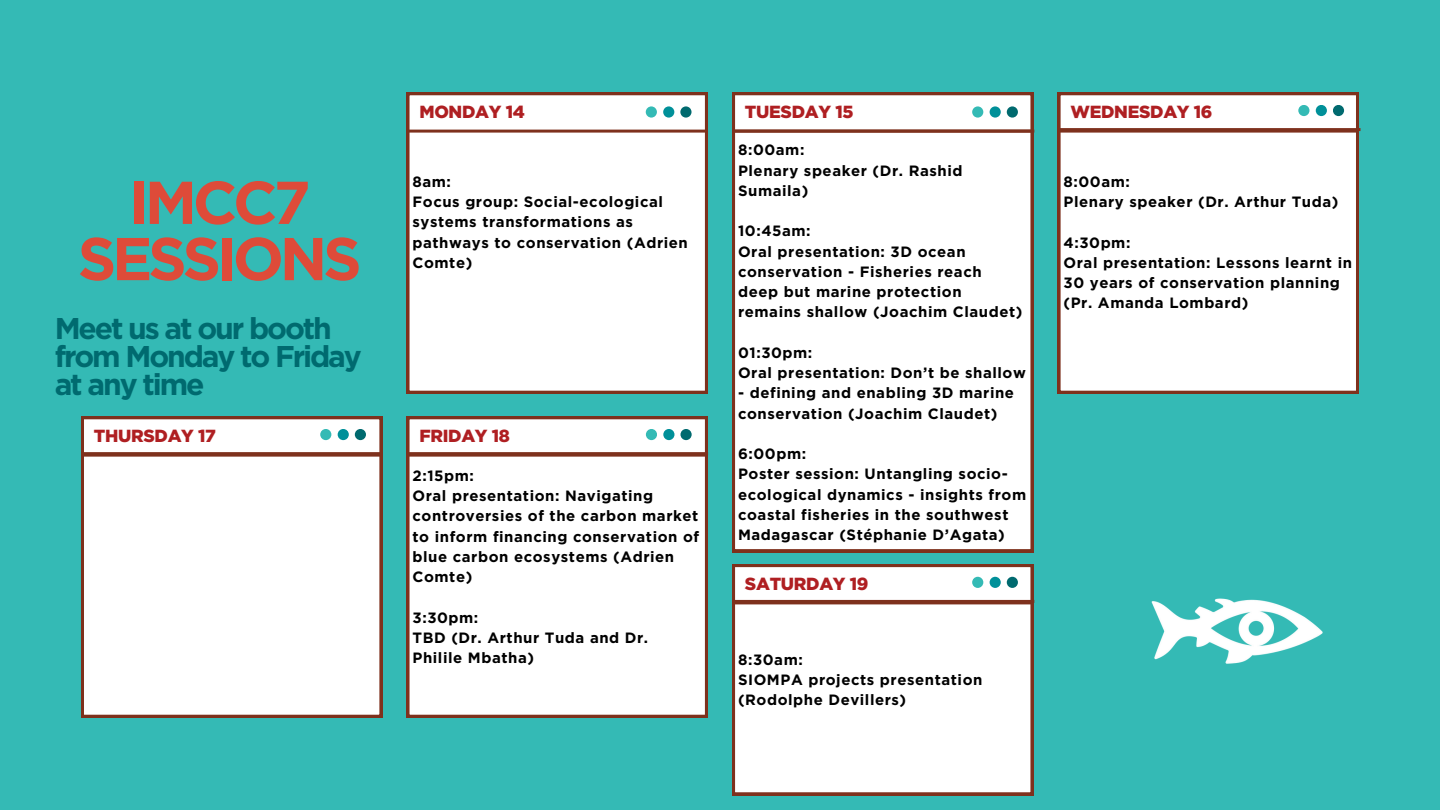
<style>
.page{position:relative;width:1440px;height:810px;background:#34bab5}
.page>*{position:absolute;margin:0;border:0;box-sizing:border-box;transform-origin:0 0}
.t1{font:700 60.3px/56.2px "Gotham";letter-spacing:-.07em;color:#de4b39;text-align:center}
.t2{font:700 30px/27.8px "Gotham";letter-spacing:-.07em;color:#006a6f}
.t3{font:900 17.5px "Gotham";letter-spacing:-.02em;color:#af1f22}
.t4{font:700 14.9px/20.2px "Gotham";letter-spacing:.04em;color:#000}
</style>
<div class="page">
<div style="left:81px;top:416px;width:301px;height:302px;background:#fff"></div>
<div style="left:407px;top:416px;width:301px;height:302px;background:#fff"></div>
<hr style="left:81px;top:454px;width:301px;height:3px;background:#7e311d">
<hr style="left:407px;top:454px;width:301px;height:3px;background:#7e311d">
<div style="left:407px;top:92px;width:301px;height:302px;background:#fff"></div>
<div style="left:732px;top:92px;width:301px;height:460px;background:#fff"></div>
<div style="left:1058px;top:92px;width:301px;height:302px;background:#fff"></div>
<hr style="left:407px;top:130px;width:301px;height:3px;background:#7e311d">
<div style="left:646px;top:106px;width:11px;height:12px;background:#34bab5;border-radius:50%"></div>
<div style="left:663px;top:106px;width:11px;height:12px;background:#009099;border-radius:50%"></div>
<svg style="left:680px;top:106px;width:12px;height:12px"></svg>
<div style="left:732px;top:564px;width:301px;height:231px;background:#fff"></div>
<hr style="left:732px;top:601px;width:301px;height:3px;background:#7e311d">
<hr style="left:732px;top:130px;width:301px;height:3px;background:#7e311d">
<hr style="left:1058px;top:130px;width:301px;height:3px;background:#7e311d">
<hr style="left:733px;top:130px;width:301px;height:3px;background:#7e311d">
<div style="left:972px;top:106px;width:11px;height:12px;background:#34bab5;border-radius:50%"></div>
<div style="left:990px;top:106px;width:11px;height:12px;background:#009099;border-radius:50%"></div>
<div style="left:1007px;top:106px;width:11px;height:12px;background:#006a6f;border-radius:50%"></div>
<hr style="left:1059px;top:128px;width:301px;height:3px;background:#7e311d">
<div style="left:1298px;top:105px;width:11px;height:11px;background:#34bab5;border-radius:50%"></div>
<div style="left:1316px;top:105px;width:11px;height:11px;background:#009099;border-radius:50%"></div>
<div style="left:1333px;top:105px;width:11px;height:11px;background:#006a6f;border-radius:50%"></div>
<hr style="left:733px;top:600px;width:301px;height:3px;background:#7e311d">
<div style="left:972px;top:577px;width:11px;height:11px;background:#34bab5;border-radius:50%"></div>
<div style="left:990px;top:577px;width:11px;height:11px;background:#009099;border-radius:50%"></div>
<div style="left:1007px;top:577px;width:11px;height:11px;background:#006a6f;border-radius:50%"></div>
<hr style="left:407px;top:452px;width:301px;height:3px;background:#7e311d">
<div style="left:646px;top:429px;width:11px;height:11px;background:#34bab5;border-radius:50%"></div>
<div style="left:663px;top:429px;width:11px;height:11px;background:#009099;border-radius:50%"></div>
<div style="left:680px;top:429px;width:12px;height:11px;background:#006a6f;border-radius:50%"></div>
<hr style="left:81px;top:452px;width:301px;height:3px;background:#7e311d">
<div style="left:320px;top:429px;width:11px;height:11px;background:#34bab5;border-radius:50%"></div>
<div style="left:338px;top:429px;width:11px;height:11px;background:#009099;border-radius:50%"></div>
<div style="left:355px;top:429px;width:11px;height:11px;background:#006a6f;border-radius:50%"></div>
<img style="left:1151px;top:598px;width:172px;height:66px">
<p class="t1" style="left:78px;top:174px;width:285px">IMCC7<br>SESSIONS</p>
<p class="t2" style="left:55px;top:315px;width:309px">Meet us at our booth from Monday to Friday at any time</p>
<p class="t3" style="left:419px;top:101px;width:107px">MONDAY 14</p>
<p class="t4" style="left:413px;top:171px;width:40px">8am:</p>
<h3 class="t4" style="left:413px;top:192px;width:277px">Focus group: Social-ecological systems transformations as pathways to conservation (Adrien<br>Comte)</h3>
<p class="t3" style="left:94px;top:425px;width:124px">THURSDAY 17</p>
<h3 class="t3" style="left:419px;top:425px;width:92px">FRIDAY 18</h3>
<h1 class="t4" style="left:413px;top:465px;width:63px">2:15pm:</h1>
<h2 class="t4" style="left:413px;top:486px;width:288px">Oral presentation: Navigating controversies of the carbon market to inform financing conservation of blue carbon ecosystems (Adrien<br>Comte)</h2>
<h3 class="t4" style="left:413px;top:607px;width:67px">3:30pm:</h3>
<p class="t4" style="left:413px;top:627px;width:237px">TBD (Dr. Arthur Tuda and Dr.<br>Philile Mbatha)</p>
<h3 class="t3" style="left:745px;top:101px;width:110px">TUESDAY 15</h3>
<p class="t3" style="left:1071px;top:101px;width:144px">WEDNESDAY 16</p>
<p class="t4" style="left:738px;top:140px;width:68px">8:00am:</p>
<p class="t4" style="left:738px;top:160px;width:226px">Plenary speaker (Dr. Rashid<br>Sumaila)</p>
<p class="t4" style="left:738px;top:221px;width:74px">10:45am:</p>
<p class="t4" style="left:738px;top:241px;width:286px">Oral presentation: 3D ocean conservation - Fisheries reach deep but marine protection remains shallow (Joachim Claudet)</p>
<h3 class="t4" style="left:738px;top:342px;width:76px">01:30pm:</h3>
<p class="t4" style="left:738px;top:363px;width:289px">Oral presentation: Don’t be shallow</p>
<p class="t4" style="left:738px;top:383px;width:278px">- defining and enabling 3D marine conservation (Joachim Claudet)</p>
<p class="t4" style="left:738px;top:444px;width:70px">6:00pm:</p>
<p class="t4" style="left:738px;top:464px;width:290px">Poster session: Untangling socio&shy;ecological dynamics - insights from coastal fisheries in the southwest Madagascar (Stéphanie D’Agata)</p>
<p class="t3" style="left:745px;top:573px;width:125px">SATURDAY 19</p>
<p class="t4" style="left:738px;top:649px;width:66px">8:30am:</p>
<h3 class="t4" style="left:738px;top:669px;width:246px">SIOMPA projects presentation (Rodolphe Devillers)</h3>
<p class="t4" style="left:1064px;top:171px;width:68px">8:00am:</p>
<p class="t4" style="left:1064px;top:192px;width:276px">Plenary speaker (Dr. Arthur Tuda)</p>
<p class="t4" style="left:1064px;top:232px;width:68px">4:30pm:</p>
<p class="t4" style="left:1064px;top:252px;width:290px">Oral presentation: Lessons learnt in<br>30 years of conservation planning (Pr. Amanda Lombard)</p>
</div>
